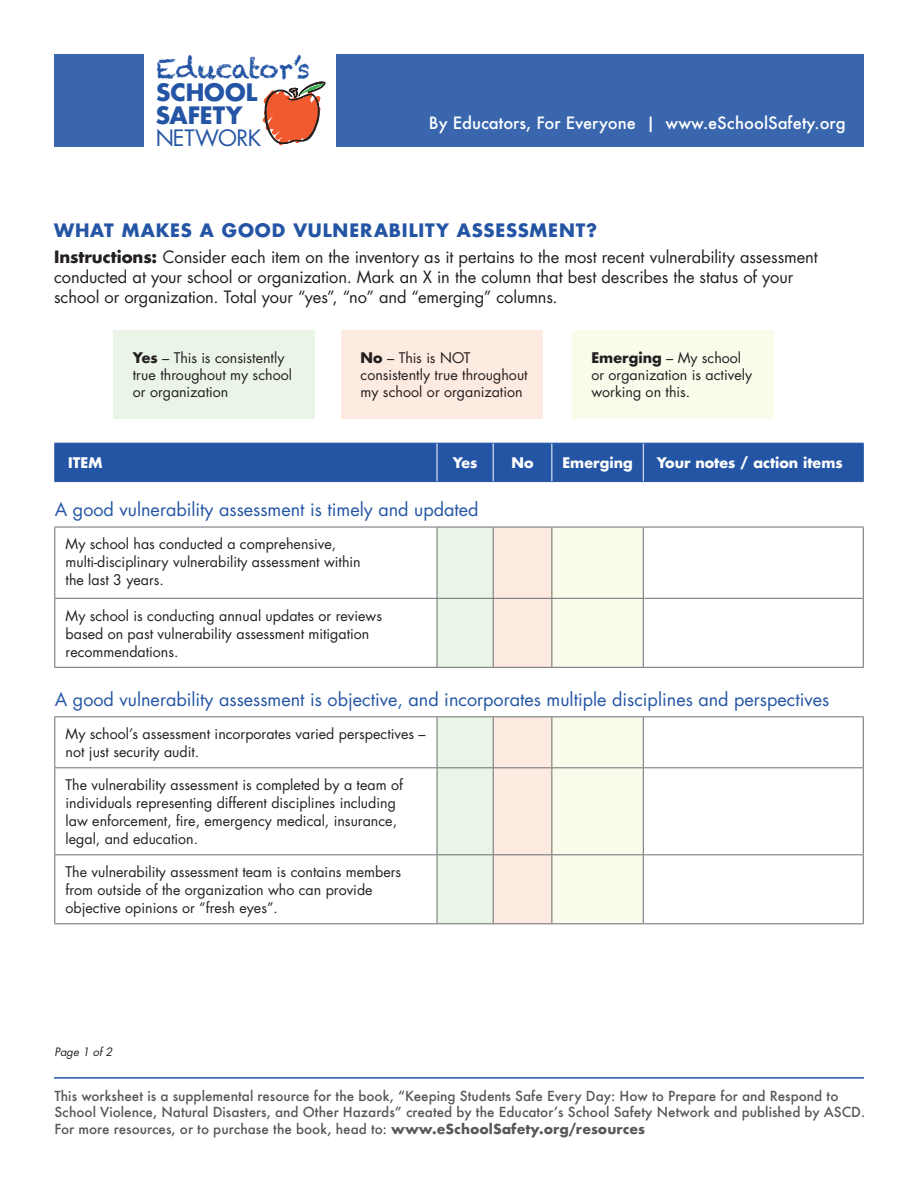
<style>
.page{position:relative;width:918px;height:1188px;background:#fff}
.page>*{position:absolute;margin:0;border:0;box-sizing:border-box;transform-origin:0 0}
.t1{font:26.85px "Chalkduster";color:#2455a5}
.t2{font:700 23.4px "Futura LT";letter-spacing:-.005em;color:#2455a5}
.t3{font:21.9px "Futura LT";letter-spacing:-.025em;color:#2455a5}
.t4{font:18px "Futura LT";color:#2455a5}
.Subhead_Orange{font:700 18px "Futura LT";letter-spacing:.05em;color:#2455a5}
.Objectives{font:16.5px/19.8px "Futura LT";letter-spacing:-.005em;color:#231f20}
.t5{font:500 16.5px "Futura";color:#fff}
.Objectives-2{font:14.25px/18px "Futura LT";color:#231f20}
.t6{font:700 14.25px "Futura LT";color:#fff}
.t7{font:500 13.5px/16.2px "Futura";color:#57585a}
.t8{font:italic 11.25px "Futura LT";color:#231f20}
.s1{font-weight:700}
</style>
<div class="page">
<div style="left:337px;top:54px;width:527px;height:93px;background:#3a66ae"></div>
<div style="left:54px;top:54px;width:90px;height:93px;background:#3a66ae"></div>
<hr style="left:54px;top:1077px;width:810px;height:2px;background:#2455a5">
<svg style="left:262px;top:82px;width:63px;height:64px"></svg>
<div style="left:55px;top:444px;width:808px;height:37px;background:#2455a5"></div>
<svg style="left:55px;top:482px;width:808px;height:185px"></svg>
<svg style="left:438px;top:528px;width:205px;height:395px;background:#f6f4e9"></svg>
<hr style="left:54px;top:443px;width:383px;height:1px;background:#2455a5">
<hr style="left:54px;top:444px;width:1px;height:37px;background:#2455a5">
<hr style="left:437px;top:443px;width:56px;height:1px;background:#2455a5">
<hr style="left:493px;top:443px;width:59px;height:1px;background:#2455a5">
<hr style="left:552px;top:443px;width:91px;height:1px;background:#2455a5">
<hr style="left:643px;top:443px;width:221px;height:1px;background:#2455a5">
<hr style="left:863px;top:444px;width:1px;height:37px;background:#2455a5">
<hr style="left:54px;top:481px;width:383px;height:1px;background:#2455a5">
<hr style="left:437px;top:481px;width:56px;height:1px;background:#2455a5">
<hr style="left:493px;top:481px;width:59px;height:1px;background:#2455a5">
<hr style="left:552px;top:481px;width:91px;height:1px;background:#2455a5">
<hr style="left:643px;top:481px;width:221px;height:1px;background:#2455a5">
<hr style="left:437px;top:444px;width:1px;height:37px;background:#fff">
<hr style="left:493px;top:444px;width:1px;height:37px;background:#fff">
<hr style="left:551px;top:444px;width:1px;height:37px;background:#fff">
<hr style="left:643px;top:444px;width:1px;height:37px;background:#fff">
<hr style="left:54px;top:527px;width:383px;height:1px;background:#6c6d70">
<hr style="left:54px;top:527px;width:1px;height:71px;background:#6c6d70">
<hr style="left:437px;top:527px;width:56px;height:1px;background:#6c6d70">
<hr style="left:437px;top:527px;width:1px;height:71px;background:#6c6d70">
<hr style="left:493px;top:527px;width:59px;height:1px;background:#6c6d70">
<hr style="left:493px;top:527px;width:1px;height:71px;background:#6c6d70">
<hr style="left:552px;top:527px;width:91px;height:1px;background:#6c6d70">
<hr style="left:551px;top:527px;width:1px;height:71px;background:#6c6d70">
<hr style="left:643px;top:527px;width:221px;height:1px;background:#6c6d70">
<hr style="left:643px;top:527px;width:1px;height:71px;background:#6c6d70">
<hr style="left:863px;top:527px;width:1px;height:71px;background:#6c6d70">
<hr style="left:54px;top:598px;width:383px;height:1px;background:#6c6d70">
<hr style="left:54px;top:599px;width:1px;height:68px;background:#6c6d70">
<hr style="left:437px;top:598px;width:56px;height:1px;background:#6c6d70">
<hr style="left:437px;top:599px;width:1px;height:68px;background:#6c6d70">
<hr style="left:493px;top:598px;width:59px;height:1px;background:#6c6d70">
<hr style="left:493px;top:599px;width:1px;height:68px;background:#6c6d70">
<hr style="left:552px;top:598px;width:91px;height:1px;background:#6c6d70">
<hr style="left:551px;top:599px;width:1px;height:68px;background:#6c6d70">
<hr style="left:643px;top:598px;width:221px;height:1px;background:#6c6d70">
<hr style="left:643px;top:599px;width:1px;height:68px;background:#6c6d70">
<hr style="left:863px;top:599px;width:1px;height:68px;background:#6c6d70">
<hr style="left:54px;top:667px;width:383px;height:1px;background:#6c6d70">
<hr style="left:437px;top:667px;width:56px;height:1px;background:#6c6d70">
<hr style="left:493px;top:667px;width:59px;height:1px;background:#6c6d70">
<hr style="left:552px;top:667px;width:91px;height:1px;background:#6c6d70">
<hr style="left:643px;top:667px;width:221px;height:1px;background:#6c6d70">
<hr style="left:437px;top:717px;width:1px;height:50px;background:#6c6d70">
<hr style="left:493px;top:717px;width:1px;height:50px;background:#6c6d70">
<hr style="left:551px;top:717px;width:1px;height:50px;background:#6c6d70">
<hr style="left:643px;top:717px;width:1px;height:50px;background:#6c6d70">
<hr style="left:54px;top:768px;width:1px;height:86px;background:#6c6d70">
<hr style="left:437px;top:768px;width:1px;height:86px;background:#6c6d70">
<hr style="left:493px;top:768px;width:1px;height:86px;background:#6c6d70">
<hr style="left:551px;top:768px;width:1px;height:86px;background:#6c6d70">
<hr style="left:643px;top:768px;width:1px;height:86px;background:#6c6d70">
<hr style="left:863px;top:768px;width:1px;height:86px;background:#6c6d70">
<hr style="left:54px;top:854px;width:383px;height:1px;background:#6c6d70">
<hr style="left:54px;top:855px;width:1px;height:68px;background:#6c6d70">
<hr style="left:437px;top:854px;width:56px;height:1px;background:#6c6d70">
<hr style="left:437px;top:855px;width:1px;height:68px;background:#6c6d70">
<hr style="left:493px;top:854px;width:59px;height:1px;background:#6c6d70">
<hr style="left:493px;top:855px;width:1px;height:68px;background:#6c6d70">
<hr style="left:552px;top:854px;width:91px;height:1px;background:#6c6d70">
<hr style="left:551px;top:855px;width:1px;height:68px;background:#6c6d70">
<hr style="left:643px;top:854px;width:221px;height:1px;background:#6c6d70">
<hr style="left:643px;top:855px;width:1px;height:68px;background:#6c6d70">
<hr style="left:863px;top:855px;width:1px;height:68px;background:#6c6d70">
<hr style="left:54px;top:923px;width:383px;height:1px;background:#6c6d70">
<hr style="left:437px;top:923px;width:56px;height:1px;background:#6c6d70">
<hr style="left:493px;top:923px;width:59px;height:1px;background:#6c6d70">
<hr style="left:552px;top:923px;width:91px;height:1px;background:#6c6d70">
<hr style="left:643px;top:923px;width:221px;height:1px;background:#6c6d70">
<hr style="left:54px;top:716px;width:383px;height:1px;background:#6c6d70">
<hr style="left:54px;top:717px;width:1px;height:50px;background:#6c6d70">
<hr style="left:437px;top:716px;width:56px;height:1px;background:#6c6d70">
<hr style="left:493px;top:716px;width:59px;height:1px;background:#6c6d70">
<hr style="left:552px;top:716px;width:91px;height:1px;background:#6c6d70">
<hr style="left:643px;top:716px;width:221px;height:1px;background:#6c6d70">
<hr style="left:863px;top:717px;width:1px;height:50px;background:#6c6d70">
<hr style="left:54px;top:767px;width:383px;height:1px;background:#6c6d70">
<hr style="left:437px;top:767px;width:56px;height:1px;background:#6c6d70">
<hr style="left:493px;top:767px;width:59px;height:1px;background:#6c6d70">
<hr style="left:552px;top:767px;width:91px;height:1px;background:#6c6d70">
<hr style="left:643px;top:767px;width:221px;height:1px;background:#6c6d70">
<div style="left:114px;top:330px;width:201px;height:88px;background:#eaf5e8"></div>
<div style="left:341px;top:330px;width:201px;height:88px;background:#fdeae0"></div>
<div style="left:572px;top:330px;width:201px;height:88px;background:#f9fbeb"></div>
<p class="t1" style="left:156px;top:51px;width:155px">Educator’s</p>
<p class="t2" style="left:156px;top:100px;width:88px">SAFETY</p>
<p class="t3" style="left:156px;top:124px;width:107px">NETWORK</p>
<p class="t2" style="left:156px;top:77px;width:103px">SCHOOL</p>
<p class="t5" style="left:429px;top:112px;width:418px">By Educators, For Everyone | www.eSchoolSafety.org</p>
<p class="Subhead_Orange" style="left:54px;top:218px;width:545px">WHAT MAKES A GOOD VULNERABILITY ASSESSMENT?</p>
<p class="Objectives" style="left:54px;top:248px;width:765px"><span class="s1">Instructions:</span> Consider each item on the inventory as it pertains to the most recent vulnerability assessment conducted at your school or organization. Mark an X in the column that best describes the status of your school or organization. Total your “yes”, “no” and “emerging” columns.</p>
<p class="Objectives-2" style="left:133px;top:349px;width:161px;line-height:17.1px"><span class="s1">Yes</span> – This is consistently true throughout my school or organization</p>
<p class="Objectives-2" style="left:361px;top:349px;width:169px;line-height:17.1px"><span class="s1">No</span> – This is NOT consistently true throughout my school or organization</p>
<p class="Objectives-2" style="left:591px;top:349px;width:162px;line-height:17.1px"><span class="s1">Emerging</span> – My school or organization is actively working on this.</p>
<p class="t6" style="left:68px;top:453px;width:36px">ITEM</p>
<p class="t6" style="left:453px;top:453px;width:26px">Yes</p>
<p class="t6" style="left:512px;top:453px;width:23px">No</p>
<p class="t6" style="left:562px;top:453px;width:72px">Emerging</p>
<p class="t6" style="left:657px;top:453px;width:187px">Your notes / action items</p>
<p class="t4" style="left:55px;top:498px;width:425px">A good vulnerability assessment is timely and updated</p>
<p class="Objectives-2" style="left:66px;top:535px;width:297px">My school has conducted a comprehensive, multi-disciplinary vulnerability assessment within the last 3 years.</p>
<p class="Objectives-2" style="left:66px;top:606px;width:318px">My school is conducting annual updates or reviews based on past vulnerability assessment mitigation recommendations.</p>
<p class="t4" style="left:55px;top:688px;width:776px">A good vulnerability assessment is objective, and incorporates multiple disciplines and perspectives</p>
<p class="Objectives-2" style="left:66px;top:725px;width:362px">My school’s assessment incorporates varied perspectives – not just security audit.</p>
<p class="Objectives-2" style="left:66px;top:776px;width:339px">The vulnerability assessment is completed by a team of individuals representing different disciplines including law enforcement, fire, emergency medical, insurance, legal, and education.</p>
<p class="Objectives-2" style="left:66px;top:863px;width:337px">The vulnerability assessment team is contains members from outside of the organization who can provide objective opinions or “fresh eyes”.</p>
<p class="t8" style="left:54px;top:1045px;width:60px">Page 1 of 2</p>
<p class="t7" style="left:54px;top:1088px;width:812px">This worksheet is a supplemental resource for the book, “Keeping Students Safe Every Day: How to Prepare for and Respond to<br>School Violence, Natural Disasters, and Other Hazards” created by the Educator’s School Safety Network and published by ASCD.<br>For more resources, or to purchase the book, head to: <span class="s1">www.eSchoolSafety.org/resources</span></p>
</div>
